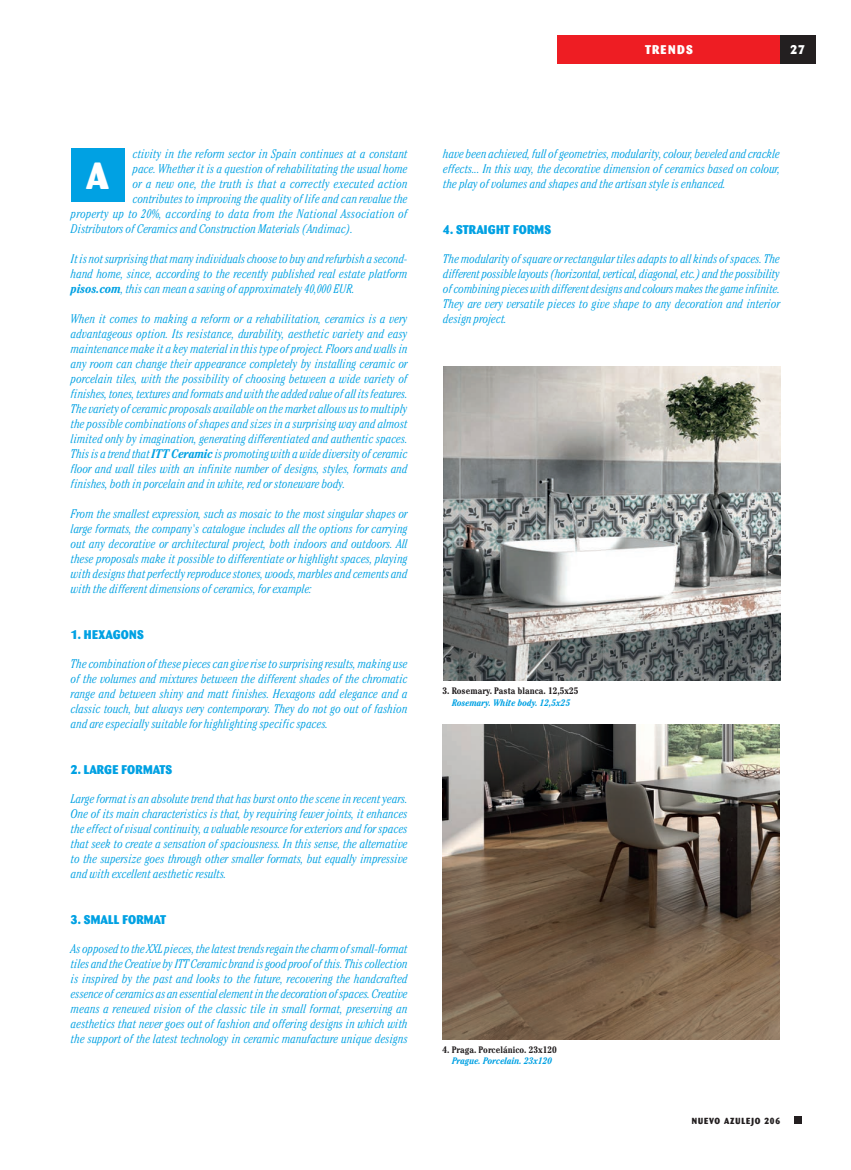
<style>
.page{position:relative;width:851px;height:1170px;background:#fff}
.page>*{position:absolute;margin:0;border:0;box-sizing:border-box;transform-origin:0 0}
.t1{font:800 37.5px "Barmeno";color:#fff}
.t2{font:italic 300 condensed 12.5px/15px "Cheltenham";color:#00a1e3;text-align:justify}
.t3{font:800 12.5px "Barmeno";letter-spacing:.02em;color:#00a1e3}
.t4{font:800 12.5px "Barmeno";color:#00a1e3}
.t5{font:800 12.5px "Barmeno";letter-spacing:.08em;color:#fff}
.t6{font:800 12.5px "Barmeno";letter-spacing:.04em;color:#fff}
.t7{font:700 condensed 9.38px "Cheltenham";color:#231f20}
.t8{font:italic 700 condensed 9.38px "Cheltenham";color:#00a1e3}
.t9{font:800 8.75px "Barmeno";letter-spacing:.1em;color:#231f20}
.s1{font-weight:700}
</style>
<div class="page">
<div style="left:780px;top:35px;width:35px;height:29px;background:#231f20"></div>
<div style="left:794px;top:1116px;width:7px;height:7px;background:#231f20"></div>
<div style="left:557px;top:35px;width:223px;height:29px;background:#ee1d23"></div>
<div style="left:71px;top:149px;width:53px;height:53px;background:#00a1e3"></div>
<img style="left:442px;top:724px;width:337px;height:314px">
<img style="left:443px;top:366px;width:337px;height:314px">
<p class="t6" style="left:643px;top:45px;width:53px">APARTAT</p>
<p class="t5" style="left:790px;top:45px;width:16px">27</p>
<p class="t5" style="left:645px;top:45px;width:49px">TRENDS</p>
<p class="t2" style="left:133px;top:147px;width:276px">ctivity in the reform sector in Spain continues at a constant</p>
<p class="t2" style="left:133px;top:162px;width:276px">pace. Whether it is a question of rehabilitating the usual home</p>
<p class="t2" style="left:133px;top:177px;width:276px">or a new one, the truth is that a correctly executed action</p>
<p class="t2" style="left:133px;top:192px;width:276px">contributes to improving the quality of life and can revalue the</p>
<p class="t2" style="left:71px;top:207px;width:338px">property up to 20%, according to data from the National Association of</p>
<p class="t2" style="left:71px;top:222px;width:284px">Distributors of Ceramics and Construction Materials (Andimac).</p>
<p class="t2" style="left:71px;top:252px;width:338px">It is not surprising that many individuals choose to buy and refurbish a second&shy;hand home, since, according to the recently published real estate platform <span class="s1">pisos.com</span>, this can mean a saving of approximately 40,000 EUR.</p>
<p class="t2" style="left:71px;top:312px;width:338px">When it comes to making a reform or a rehabilitation, ceramics is a very advantageous option. Its resistance, durability, aesthetic variety and easy maintenance make it a key material in this type of project. Floors and walls in any room can change their appearance completely by installing ceramic or porcelain tiles, with the possibility of choosing between a wide variety of finishes, tones, textures and formats and with the added value of all its features.<br>The variety of ceramic proposals available on the market allows us to multiply the possible combinations of shapes and sizes in a surprising way and almost limited only by imagination, generating differentiated and authentic spaces.<br>This is a trend that <span class="s1">ITT Ceramic</span> is promoting with a wide diversity of ceramic floor and wall tiles with an infinite number of designs, styles, formats and finishes, both in porcelain and in white, red or stoneware body.</p>
<p class="t2" style="left:71px;top:507px;width:338px">From the smallest expression, such as mosaic to the most singular shapes or large formats, the company's catalogue includes all the options for carrying out any decorative or architectural project, both indoors and outdoors. All these proposals make it possible to differentiate or highlight spaces, playing with designs that perfectly reproduce stones, woods, marbles and cements and with the different dimensions of ceramics, for example:</p>
<p class="t3" style="left:71px;top:629px;width:74px">1. HEXAGONS</p>
<p class="t2" style="left:71px;top:657px;width:338px">The combination of these pieces can give rise to surprising results, making use of the volumes and mixtures between the different shades of the chromatic range and between shiny and matt finishes. Hexagons add elegance and a classic touch, but always very contemporary. They do not go out of fashion and are especially suitable for highlighting specific spaces.</p>
<p class="t4" style="left:71px;top:764px;width:103px">2. LARGE FORMATS</p>
<p class="t2" style="left:71px;top:792px;width:338px">Large format is an absolute trend that has burst onto the scene in recent years.<br>One of its main characteristics is that, by requiring fewer joints, it enhances the effect of visual continuity, a valuable resource for exteriors and for spaces that seek to create a sensation of spaciousness. In this sense, the alternative to the supersize goes through other smaller formats, but equally impressive and with excellent aesthetic results.</p>
<p class="t3" style="left:71px;top:914px;width:97px">3. SMALL FORMAT</p>
<p class="t2" style="left:71px;top:942px;width:338px">As opposed to the XXL pieces, the latest trends regain the charm of small-format tiles and the Creative by ITT Ceramic brand is good proof of this. This collection is inspired by the past and looks to the future, recovering the handcrafted essence of ceramics as an essential element in the decoration of spaces. Creative means a renewed vision of the classic tile in small format, preserving an aesthetics that never goes out of fashion and offering designs in which with the support of the latest technology in ceramic manufacture unique designs</p>
<h1 class="t1" style="left:86px;top:161px;width:24px">A</h1>
<p class="t2" style="left:443px;top:147px;width:338px">have been achieved, full of geometries, modularity, colour, beveled and crackle effects... In this way, the decorative dimension of ceramics based on colour, the play of volumes and shapes and the artisan style is enhanced.</p>
<p class="t3" style="left:443px;top:224px;width:109px">4. STRAIGHT FORMS</p>
<p class="t2" style="left:443px;top:252px;width:338px">The modularity of square or rectangular tiles adapts to all kinds of spaces. The different possible layouts (horizontal, vertical, diagonal, etc.) and the possibility of combining pieces with different designs and colours makes the game infinite.<br>They are very versatile pieces to give shape to any decoration and interior design project.</p>
<p class="t7" style="left:442px;top:687px;width:137px">3. Rosemary. Pasta blanca. 12,5x25</p>
<p class="t8" style="left:452px;top:699px;width:120px">Rosemary. White body. 12,5x25</p>
<p class="t7" style="left:442px;top:1046px;width:116px">4. Praga. Porcelánico. 23x120</p>
<p class="t8" style="left:452px;top:1057px;width:102px">Prague. Porcelain. 23x120</p>
<p class="t9" style="left:691px;top:1117px;width:90px">NUEVO AZULEJO 206</p>
</div>
